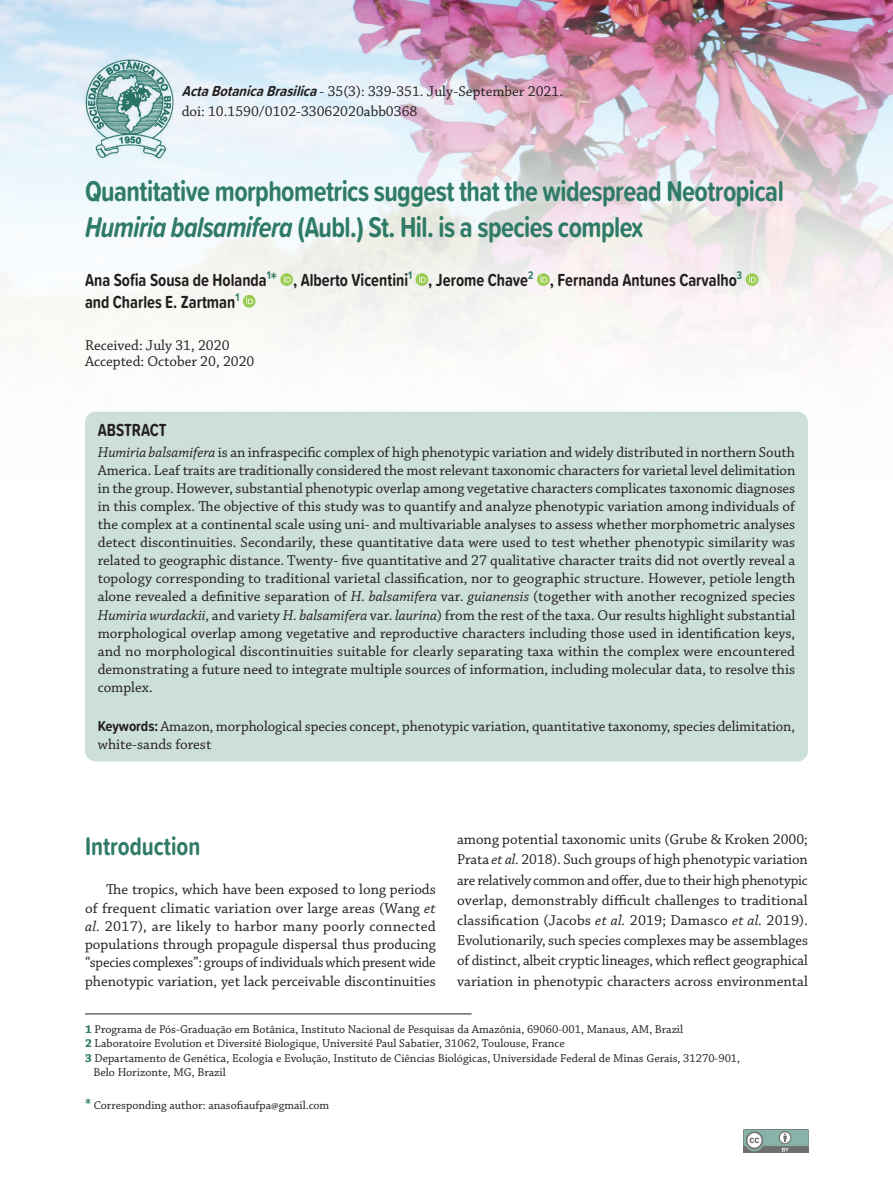
<style>
.page{position:relative;width:893px;height:1191px;background:#fff}
.page>*{position:absolute;margin:0;border:0;box-sizing:border-box;transform-origin:0 0}
.t1{font:700 29.7px/36.2px "Proxima Soft Cond";letter-spacing:-.02em;color:#2f7b67;scale:.91 1}
.t2{font:700 26.4px "Proxima Soft Cond";color:#2f7b67;scale:.91 1}
.t3{font:700 18.15px/21.8px "Proxima Soft Cond";color:#231f20;scale:.91 1}
.t4{font:15px/18.1px "Chaparral Pro";color:#231f20;text-align:justify}
.t5{font:12px "Chaparral Pro";color:#231f20}
.s1{font-family:"Proxima Soft Cond";font-weight:700;font-style:italic}
.s2{font-style:italic}
.s3{font-size:19.8px;color:#2f7b67}
.s4{font-family:"Proxima Soft Cond";font-weight:700}
.s5{font-weight:700;color:#2f7b67}
.s6{font-weight:700;font-size:15px;color:#2f7b67}
</style>
<div class="page">
<img style="left:0;top:0;width:893px;height:419px">
<img style="left:743px;top:1129px;width:66px;height:23px">
<div style="left:85px;top:412px;width:723px;height:349px;background:#cddfdb;border-radius:11px"></div>
<hr style="left:85px;top:1013px;width:387px;height:1px;background:#231f20">
<img style="left:82px;top:54px;width:98px;height:111px">
<svg style="left:280px;top:273px;width:13px;height:13px"></svg>
<svg style="left:284px;top:275px;width:7px;height:7px"></svg>
<svg style="left:416px;top:273px;width:12px;height:13px"></svg>
<svg style="left:419px;top:275px;width:7px;height:7px"></svg>
<svg style="left:537px;top:273px;width:13px;height:13px"></svg>
<svg style="left:540px;top:275px;width:7px;height:7px"></svg>
<svg style="left:746px;top:273px;width:12px;height:13px"></svg>
<svg style="left:749px;top:275px;width:7px;height:7px"></svg>
<svg style="left:243px;top:295px;width:13px;height:13px"></svg>
<svg style="left:246px;top:297px;width:7px;height:7px"></svg>
<p class="t4" style="left:182px;top:82px;width:383px"><span class="s1">ActaBotanicaBrasilica</span>- 35(3): 339-351. July-September 2021.</p>
<p class="t4" style="left:182px;top:103px;width:237px">doi: 10.1590/0102-33062020abb0368</p>
<h1 class="t1" style="left:85px;top:171px;width:769px">Quantitative morphometrics suggest that the widespread Neotropical<br><span class="s2">Humiria balsamifera</span> (Aubl.) St. Hil. is a species complex</h1>
<p class="t3" style="left:85px;top:268px;width:724px">Ana Sofia Sousa de Holanda<sup>1</sup><span class="s3">*</span> , Alberto Vicentini<sup>1</sup> , Jerome Chave<sup>2</sup> , Fernanda Antunes Carvalho<sup>3 </sup>and Charles E. Zartman<sup>1</sup></p>
<p class="t4" style="left:85px;top:339px;width:171px;line-height:15.1px">Received: July 31, 2020<br>Accepted: October 20, 2020</p>
<p class="t3" style="left:98px;top:419px;width:77px">ABSTRACT</p>
<p class="t4" style="left:98px;top:443px;width:699px"><span class="s2">Humiria balsamifera</span> is an infraspecific complex of high phenotypic variation and widely distributed in northern South America. Leaf traits are traditionally considered the most relevant taxonomic characters for varietal level delimitation in the group. However, substantial phenotypic overlap among vegetative characters complicates taxonomic diagnoses in this complex. The objective of this study was to quantify and analyze phenotypic variation among individuals of the complex at a continental scale using uni- and multivariable analyses to assess whether morphometric analyses detect discontinuities. Secondarily, these quantitative data were used to test whether phenotypic similarity was related to geographic distance. Twenty- five quantitative and 27 qualitative character traits did not overtly reveal a topology corresponding to traditional varietal classification, nor to geographic structure. However, petiole length alone revealed a definitive separation of <span class="s2">H. balsamifera</span> var<span class="s2">. guianensis</span> (together with another recognized species <span class="s2">Humiria wurdackii</span>, and variety <span class="s2">H. balsamifera</span> var. <span class="s2">laurina</span>) from the rest of the taxa. Our results highlight substantial morphological overlap among vegetative and reproductive characters including those used in identification keys, and no morphological discontinuities suitable for clearly separating taxa within the complex were encountered demonstrating a future need to integrate multiple sources of information, including molecular data, to resolve this complex.</p>
<p class="t4" style="left:98px;top:718px;width:699px"><span class="s4">Keywords:</span> Amazon, morphological species concept, phenotypic variation, quantitative taxonomy, species delimitation, white-sands forest</p>
<p class="t4" style="left:457px;top:829px;width:352px;line-height:20.2px">among potential taxonomic units (Grube &amp; Kroken 2000; Prata <span class="s2">et al.</span> 2018). Such groups of high phenotypic variation are relatively common and offer, due to their high phenotypic overlap, demonstrably difficult challenges to traditional classification (Jacobs <span class="s2">et al.</span> 2019; Damasco <span class="s2">et al.</span> 2019).<br>Evolutionarily, such species complexes may be assemblages of distinct, albeit cryptic lineages, which reflect geographical variation in phenotypic characters across environmental</p>
<p class="t5" style="left:85px;top:1022px;width:600px"><span class="s5">1</span> Programa de Pós-Graduação em Botânica, Instituto Nacional de Pesquisas da Amazônia, 69060-001, Manaus, AM, Brazil</p>
<p class="t5" style="left:85px;top:1037px;width:481px"><span class="s5">2</span> Laboratoire Evolution et Diversité Biologique, Université Paul Sabatier, 31062, Toulouse, France</p>
<p class="t5" style="left:85px;top:1051px;width:657px"><span class="s5">3</span> Departamento de Genética, Ecologia e Evolução, Instituto de Ciências Biológicas, Universidade Federal de Minas Gerais, 31270-901,</p>
<p class="t5" style="left:94px;top:1065px;width:134px">Belo Horizonte, MG, Brazil</p>
<p class="t5" style="left:85px;top:1098px;width:246px"><span class="s6">*</span> Corresponding author: anasofiaufpa@gmail.com</p>
<h2 class="t2" style="left:85px;top:826px;width:128px">Introduction</h2>
<p class="t4" style="left:85px;top:881px;width:352px;text-indent:21px">The tropics, which have been exposed to long periods of frequent climatic variation over large areas (Wang <span class="s2">et al.</span> 2017), are likely to harbor many poorly connected populations through propagule dispersal thus producing “species complexes”: groups of individuals which present wide phenotypic variation, yet lack perceivable discontinuities</p>
</div>
